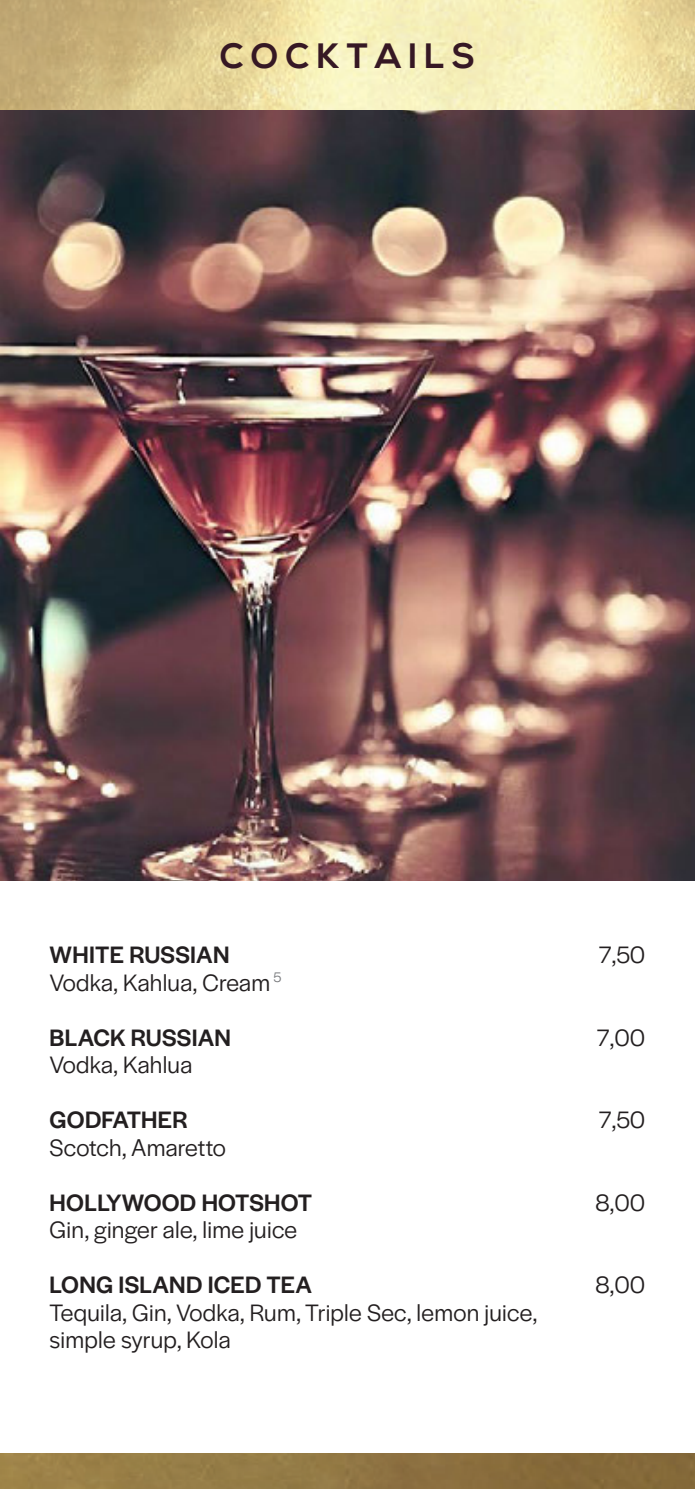
<style>
.page{position:relative;width:695px;height:1489px;background:#fff}
.page>*{position:absolute;margin:0;border:0;box-sizing:border-box;transform-origin:0 0}
.t1{font:700 35px "Nexa";letter-spacing:.2em;color:#361824}
.t2{font:25px/27.5px "Halyard Display";letter-spacing:.01em;color:#231f20}
.t3{font:500 25px "Halyard Display";letter-spacing:.01em;color:#231f20}
.t4{font:25px "Halyard Display";letter-spacing:-.01em;color:#231f20}
.s1{font-weight:500}
</style>
<div class="page">
<img style="left:0;top:1453px;width:694px;height:35px">
<img style="left:0;top:0;width:694px;height:880px">
<h1 class="t1" style="left:220px;top:36px;width:257px">COCKTAILS</h1>
<p class="t2" style="left:50px;top:939px;width:233px"><span class="s1">WHITE RUSSIAN<br></span>Vodka, Kahlua, Cream <sup>5</sup></p>
<p class="t2" style="left:598px;top:939px;width:48px">7,50</p>
<p class="t3" style="left:50px;top:1019px;width:183px">BLACK RUSSIAN</p>
<p class="t2" style="left:50px;top:1049px;width:144px">Vodka, Kahlua</p>
<p class="t2" style="left:597px;top:1022px;width:50px">7,00</p>
<p class="t3" style="left:50px;top:1101px;width:140px">GODFATHER</p>
<p class="t4" style="left:50px;top:1129px;width:178px">Scotch, Amaretto</p>
<p class="t3" style="left:50px;top:1184px;width:264px">HOLLYWOOD HOTSHOT</p>
<p class="t2" style="left:50px;top:1214px;width:249px">Gin, ginger ale, lime juice</p>
<p class="t3" style="left:50px;top:1266px;width:264px">LONG ISLAND ICED TEA</p>
<p class="t2" style="left:50px;top:1297px;width:489px">Tequila, Gin, Vodka, Rum, Triple Sec, lemon juice, simple syrup, Kola</p>
<p class="t2" style="left:598px;top:1104px;width:48px">7,50</p>
<p class="t2" style="left:595px;top:1187px;width:51px">8,00</p>
<p class="t2" style="left:595px;top:1269px;width:51px">8,00</p>
</div>
